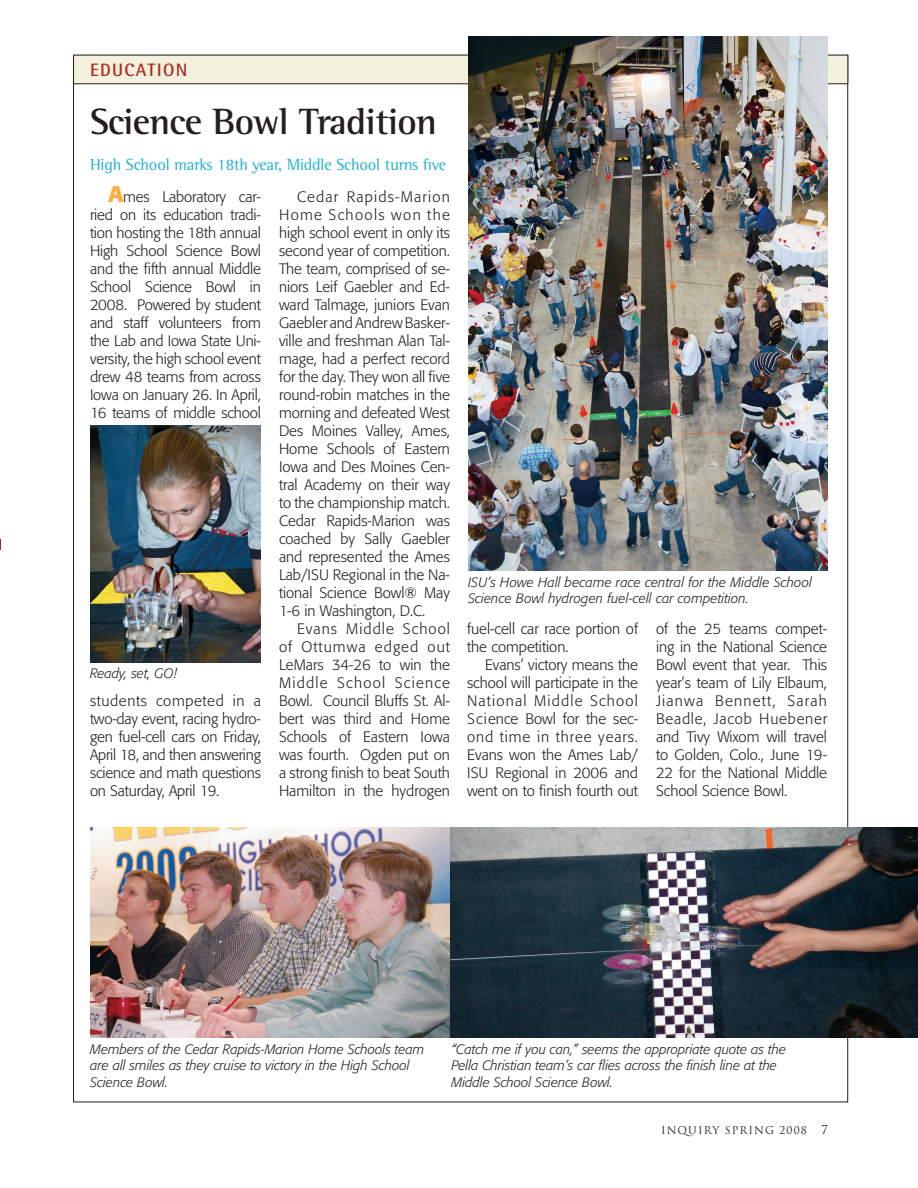
<style>
.page{position:relative;width:918px;height:1188px;background:#fff}
.page>*{position:absolute;margin:0;border:0;box-sizing:border-box;transform-origin:0 0}
.Body_Text_01{font:700 37.5px "Rotis Semi Serif";letter-spacing:-.02em;color:#231f20}
.Department_Header{font:700 18px "Rotis Semi Sans";color:#ae2b23}
.Body_Text_01-2{font:16.5px "Rotis Semi Serif";letter-spacing:-.01em;color:#1eb1d8}
.Body_Text_01-3{font:300 15px/18px "Formata";letter-spacing:-.005em;color:#231f20;text-align:justify}
.Photo_Captions{font:italic 300 13.5px/16.2px "Formata";color:#231f20}
.t1{font:10.5px "Trajan Pro";letter-spacing:.1em;color:#231f20}
.s1{font-weight:700;font-size:22.5px;color:#fbae3f}
.s2{font-size:12px}
</style>
<div class="page">
<div style="left:74px;top:55px;width:774px;height:29px;background:#f3f1dd"></div>
<div style="left:73px;top:55px;width:775px;height:29px;border:1px solid #231f20"></div>
<img style="left:468px;top:37px;width:360px;height:533px">
<img style="left:90px;top:425px;width:171px;height:237px">
<img style="left:450px;top:827px;width:468px;height:211px">
<img style="left:90px;top:827px;width:360px;height:211px">
<p class="Department_Header" style="left:90px;top:59px;width:46px">EDUCATION</p>
<p class="Body_Text_01" style="left:90px;top:99px;width:349px">Science Bowl Tradition</p>
<p class="Body_Text_01-2" style="left:90px;top:155px;width:358px">High School marks 18th year, Middle School turns five</p>
<p class="Body_Text_01-3" style="left:279px;top:188px;width:173px;text-indent:18px">Cedar Rapids-Marion Home Schools won the high school event in only its second year of competition.<br>The team, comprised of se&shy;niors Leif Gaebler and Ed&shy;ward Talmage, juniors Evan Gaebler and Andrew Basker&shy;ville and freshman Alan Tal&shy;mage, had a perfect record for the day. They won all five round-robin matches in the morning and defeated West Des Moines Valley, Ames, Home Schools of Eastern Iowa and Des Moines Cen&shy;tral Academy on their way to the championship match.<br>Cedar Rapids-Marion was coached by Sally Gaebler and represented the Ames Lab/ISU Regional in the Na&shy;tional Science Bowl® May 1-6 in Washington, D.C.</p>
<p class="Body_Text_01-3" style="left:279px;top:620px;width:173px;text-indent:18px">Evans Middle School of Ottumwa edged out LeMars 34-26 to win the Middle School Science Bowl. Council Bluffs St. Al&shy;bert was third and Home Schools of Eastern Iowa was fourth. Ogden put on a strong finish to beat South Hamilton in the hydrogen</p>
<p class="Body_Text_01-3" style="left:467px;top:620px;width:173px">fuel-cell car race portion of the competition.</p>
<p class="Body_Text_01-3" style="left:90px;top:188px;width:173px;text-indent:18px"><span class="s1">A</span>mes Laboratory car&shy;ried on its education tradi&shy;tion hosting the 18th annual High School Science Bowl and the fifth annual Middle School Science Bowl in 2008. Powered by student and staff volunteers from the Lab and Iowa State Uni&shy;versity, the high school event drew 48 teams from across Iowa on January 26. In April, 16 teams of middle school</p>
<p class="Photo_Captions" style="left:468px;top:574px;width:346px">ISU’s Howe Hall became race central for the Middle School<br>Science Bowl hydrogen fuel-cell car competition.</p>
<p class="Body_Text_01-3" style="left:656px;top:620px;width:173px">of the 25 teams compet&shy;ing in the National Science Bowl event that year. This year’s team of Lily Elbaum, Jianwa Bennett, Sarah Beadle, Jacob Huebener and Tivy Wixom will travel to Golden, Colo., June 19- 22 for the National Middle School Science Bowl.</p>
<p class="Body_Text_01-3" style="left:467px;top:656px;width:173px;text-indent:18px">Evans’ victory means the school will participate in the National Middle School Science Bowl for the sec&shy;ond time in three years.<br>Evans won the Ames Lab/ ISU Regional in 2006 and went on to finish fourth out</p>
<p class="Photo_Captions" style="left:90px;top:666px;width:88px">Ready, set, GO!</p>
<p class="Body_Text_01-3" style="left:90px;top:692px;width:173px">students competed in a two-day event, racing hydro&shy;gen fuel-cell cars on Friday, April 18, and then answering science and math questions on Saturday, April 19.</p>
<p class="Photo_Captions" style="left:90px;top:1042px;width:336px">Members of the Cedar Rapids-Marion Home Schools team are all smiles as they cruise to victory in the High School<br>Science Bowl.</p>
<p class="Photo_Captions" style="left:452px;top:1041px;width:336px">“Catch me if you can,” seems the appropriate quote as the<br>Pella Christian team’s car flies across the finish line at the<br>Middle School Science Bowl.</p>
<p class="t1" style="left:661px;top:1124px;width:168px">INQUIRY SPRING 2008 <span class="s2">7</span></p>
</div>
